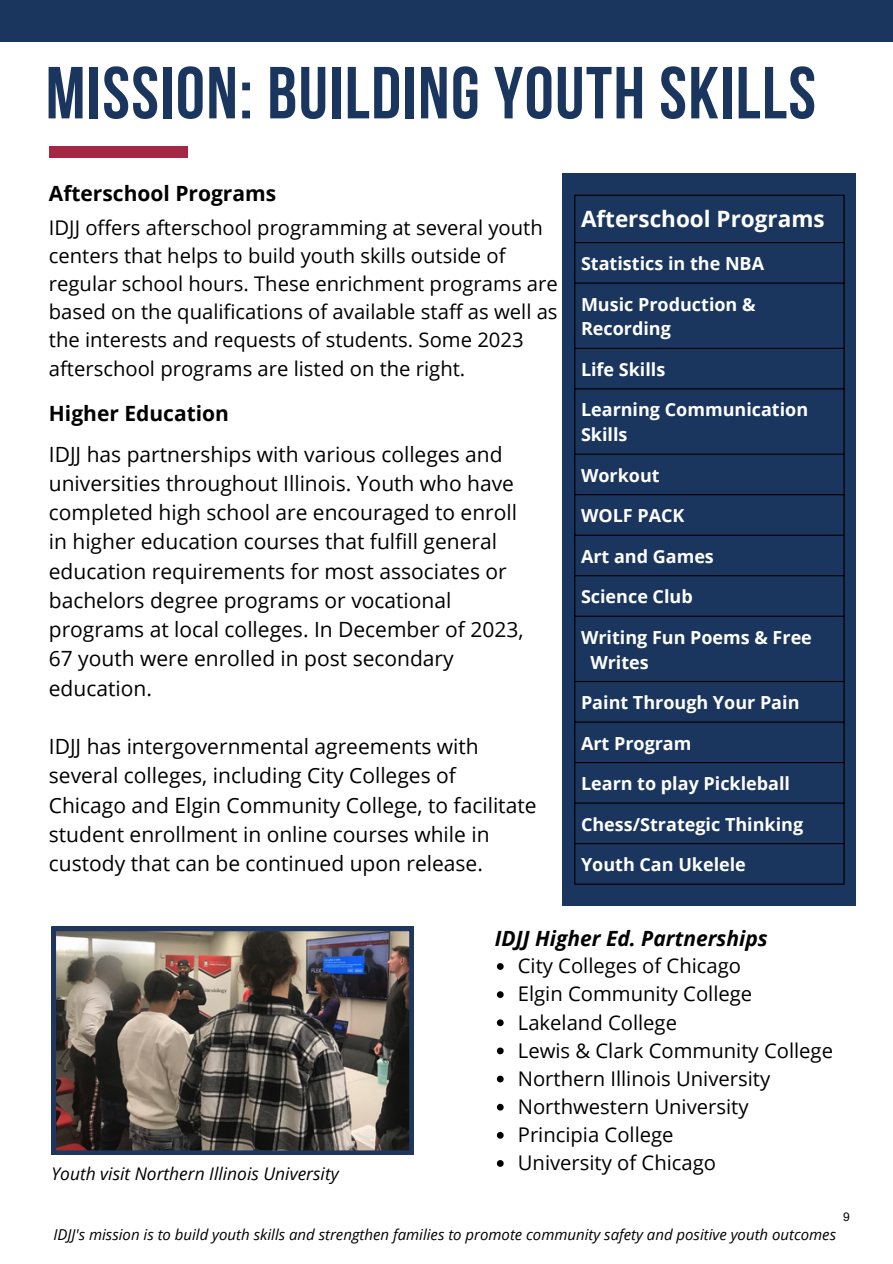
<style>
.page{position:relative;width:893px;height:1264px;background:#fff}
.page>*{position:absolute;margin:0;border:0;box-sizing:border-box;transform-origin:0 0}
.t1{font:700 73.5px "Bebas Neue";letter-spacing:.02em;color:#1a365e}
.t2{font:700 22.5px "Open Sans";color:#fff}
.t3{font:21px/29.2px "Open Sans";color:#000}
.t4{font:700 21px "Open Sans";color:#000}
.t5{font:italic 700 21px "Open Sans";color:#000}
.t6{font:20.25px/28.2px "Open Sans";color:#000}
.t7{font:700 18px/24.8px "Open Sans";color:#fff}
.t8{font:italic 17.4px "Open Sans";color:#000}
.t9{font:italic 15px "Open Sans";color:#000}
.t10{font:12px "Arial";color:#000}
</style>
<div class="page">
<div style="left:0;top:0;width:892px;height:42px;background:#1a365e"></div>
<div style="left:562px;top:173px;width:293px;height:732px;background:#1a365e"></div>
<div style="left:49px;top:146px;width:138px;height:11px;background:#a42744"></div>
<hr style="left:574px;top:196px;width:1px;height:687px;background:#000">
<hr style="left:843px;top:196px;width:1px;height:687px;background:#000">
<hr style="left:574px;top:195px;width:270px;height:1px;background:#000">
<hr style="left:574px;top:242px;width:270px;height:1px;background:#000">
<hr style="left:574px;top:282px;width:270px;height:2px;background:#000">
<hr style="left:574px;top:348px;width:270px;height:1px;background:#000">
<hr style="left:574px;top:388px;width:270px;height:1px;background:#000">
<hr style="left:574px;top:453px;width:270px;height:2px;background:#000">
<hr style="left:574px;top:494px;width:270px;height:1px;background:#000">
<hr style="left:574px;top:534px;width:270px;height:2px;background:#000">
<hr style="left:574px;top:575px;width:270px;height:1px;background:#000">
<hr style="left:574px;top:615px;width:270px;height:2px;background:#000">
<hr style="left:574px;top:681px;width:270px;height:1px;background:#000">
<hr style="left:574px;top:721px;width:270px;height:1px;background:#000">
<hr style="left:574px;top:762px;width:270px;height:1px;background:#000">
<hr style="left:574px;top:802px;width:270px;height:1px;background:#000">
<hr style="left:574px;top:843px;width:270px;height:1px;background:#000">
<hr style="left:574px;top:883px;width:270px;height:1px;background:#000">
<img style="left:51px;top:926px;width:362px;height:228px">
<svg style="left:497px;top:963px;width:6px;height:6px"></svg>
<svg style="left:497px;top:991px;width:6px;height:7px"></svg>
<svg style="left:497px;top:1019px;width:6px;height:7px"></svg>
<svg style="left:497px;top:1047px;width:6px;height:7px"></svg>
<svg style="left:497px;top:1075px;width:6px;height:7px"></svg>
<svg style="left:497px;top:1103px;width:6px;height:7px"></svg>
<svg style="left:497px;top:1132px;width:6px;height:6px"></svg>
<svg style="left:497px;top:1160px;width:6px;height:6px"></svg>
<p class="t1" style="left:46px;top:63px;width:771px">MISSION: BUILDING YOUTH SKILLS</p>
<p class="t4" style="left:49px;top:179px;width:229px">Afterschool Programs</p>
<p class="t6" style="left:49px;top:213px;width:510px">IDJJ offers afterschool programming at several youth centers that helps to build youth skills outside of regular school hours. These enrichment programs are based on the qualifications of available staff as well as the interests and requests of students. Some 2023 afterschool programs are listed on the right.</p>
<p class="t4" style="left:49px;top:398px;width:182px">Higher Education</p>
<p class="t3" style="left:49px;top:439px;width:476px">IDJJ has partnerships with various colleges and universities throughout Illinois. Youth who have completed high school are encouraged to enroll in higher education courses that fulfill general education requirements for most associates or bachelors degree programs or vocational programs at local colleges. In December of 2023, 67 youth were enrolled in post secondary education.</p>
<p class="t3" style="left:49px;top:731px;width:489px">IDJJ has intergovernmental agreements with several colleges, including City Colleges of Chicago and Elgin Community College, to facilitate student enrollment in online courses while in custody that can be continued upon release.</p>
<p class="t2" style="left:581px;top:203px;width:245px">Afterschool Programs</p>
<p class="t7" style="left:581px;top:251px;width:184px">Statistics in the NBA</p>
<p class="t7" style="left:581px;top:291px;width:176px">Music Production &amp;<br>Recording</p>
<p class="t7" style="left:581px;top:356px;width:86px">Life Skills</p>
<p class="t7" style="left:581px;top:397px;width:229px">Learning Communication<br>Skills</p>
<p class="t7" style="left:581px;top:462px;width:80px">Workout</p>
<p class="t7" style="left:581px;top:503px;width:105px">WOLF PACK</p>
<p class="t7" style="left:581px;top:543px;width:134px">Art and Games</p>
<p class="t7" style="left:581px;top:584px;width:113px">Science Club</p>
<p class="t7" style="left:581px;top:624px;width:232px">Writing Fun Poems &amp; Free</p>
<p class="t7" style="left:590px;top:649px;width:60px">Writes</p>
<p class="t7" style="left:581px;top:689px;width:220px">Paint Through Your Pain</p>
<p class="t7" style="left:581px;top:730px;width:112px">Art Program</p>
<p class="t7" style="left:581px;top:770px;width:210px">Learn to play Pickleball</p>
<p class="t7" style="left:581px;top:811px;width:224px">Chess/Strategic Thinking</p>
<p class="t7" style="left:581px;top:851px;width:166px">Youth Can Ukelele</p>
<p class="t8" style="left:51px;top:1161px;width:288px">Youth visit Northern Illinois University</p>
<p class="t5" style="left:494px;top:923px;width:274px">IDJJ Higher Ed. Partnerships</p>
<p class="t6" style="left:518px;top:951px;width:225px">City Colleges of Chicago</p>
<p class="t6" style="left:518px;top:979px;width:236px">Elgin Community College</p>
<p class="t6" style="left:518px;top:1007px;width:161px">Lakeland College</p>
<p class="t6" style="left:518px;top:1035px;width:317px">Lewis &amp; Clark Community College</p>
<p class="t6" style="left:518px;top:1063px;width:254px">Northern Illinois University</p>
<p class="t6" style="left:518px;top:1091px;width:232px">Northwestern University</p>
<p class="t6" style="left:518px;top:1120px;width:157px">Principia College</p>
<p class="t6" style="left:518px;top:1148px;width:200px">University of Chicago</p>
<p class="t10" style="left:843px;top:1208px;width:8px">9</p>
<p class="t9" style="left:53px;top:1223px;width:784px">IDJJ's mission is to build youth skills and strengthen families to promote community safety and positive youth outcomes</p>
</div>
